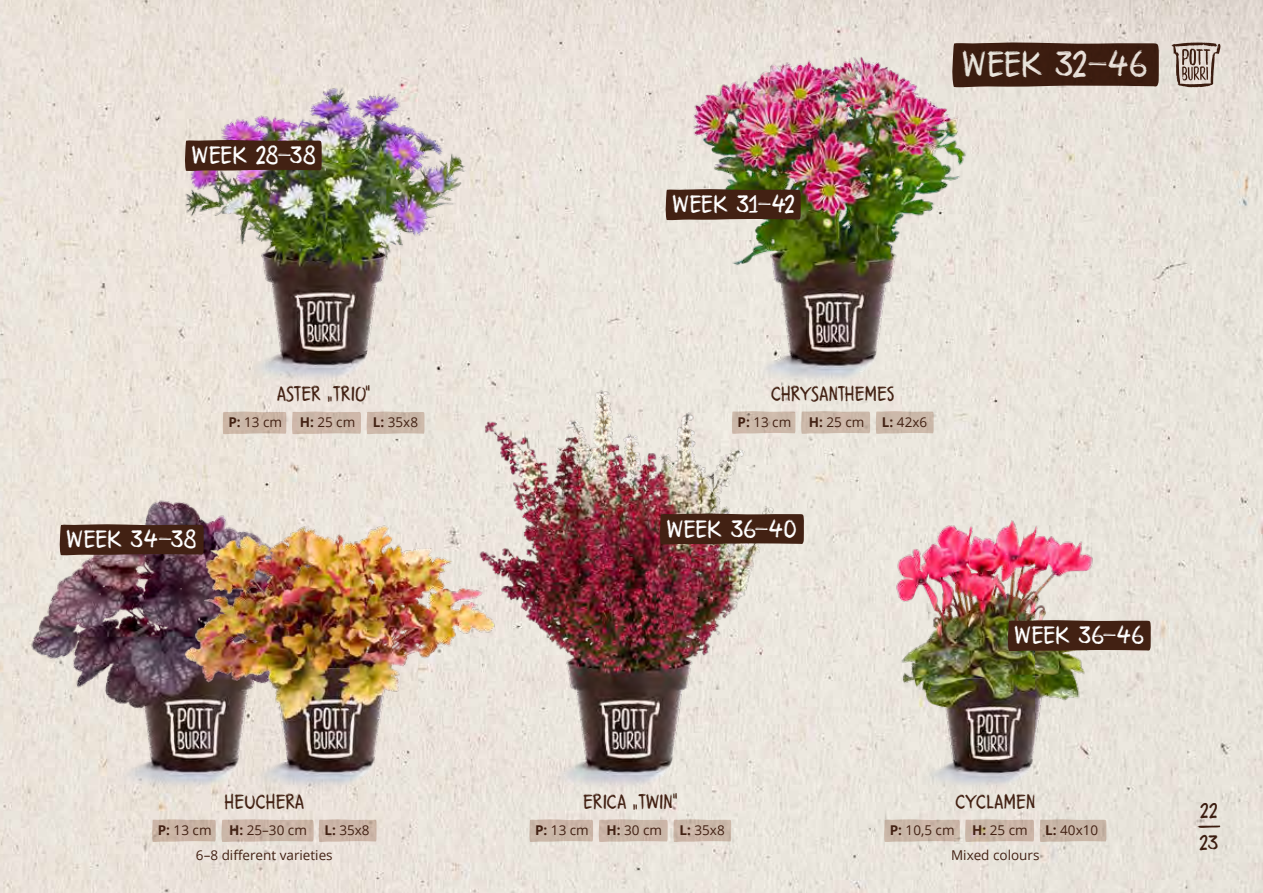
<style>
.page{position:relative;width:1263px;height:893px;background:#fff}
.page>*{position:absolute;margin:0;border:0;box-sizing:border-box;transform-origin:0 0}
.t1{font:37.35px "Attaboy";color:#fff}
.t2{font:25.8px "Attaboy";color:#fff}
.t3{font:21.45px/32.1px "Attaboy";color:#422113}
.t4{font:21px "Attaboy";letter-spacing:-.01em;color:#422113}
.t5{font:21px "Attaboy";letter-spacing:-.045em;color:#422113}
.t6{font:13.5px "Open Sans";color:#422113}
.s1{font-weight:700}
</style>
<div class="page">
<img style="left:0;top:0;width:1263px;height:893px">
<img style="left:31px;top:361px;width:42px;height:440px">
<svg style="left:1197px;top:825px;width:23px;height:3px"></svg>
<img style="left:619px;top:42px;width:421px;height:356px">
<svg style="left:665px;top:189px;width:136px;height:32px;background:#4a2c1d"></svg>
<svg style="left:1171px;top:42px;width:49px;height:45px;background:#aa9a91"></svg>
<svg style="left:951px;top:42px;width:208px;height:46px;background:#482b1e"></svg>
<img style="left:110px;top:44px;width:421px;height:317px">
<svg style="left:184px;top:140px;width:138px;height:32px;background:#49291d"></svg>
<img style="left:415px;top:317px;width:421px;height:510px">
<img style="left:73px;top:361px;width:504px;height:440px">
<img style="left:759px;top:398px;width:458px;height:400px">
<svg style="left:152px;top:819px;width:225px;height:23px;background:#cdb9ab"></svg>
<svg style="left:529px;top:819px;width:202px;height:23px;background:#cdbbad"></svg>
<svg style="left:1007px;top:620px;width:144px;height:32px;background:#4b2c1d"></svg>
<svg style="left:659px;top:513px;width:145px;height:32px;background:#4c2b1e"></svg>
<svg style="left:59px;top:524px;width:145px;height:32px;background:#48281c"></svg>
<svg style="left:884px;top:819px;width:222px;height:23px;background:#ccbaac"></svg>
<div style="left:0;top:274px;width:31px;height:589px;background:#ebe4db"></div>
<h2 class="t2" style="left:191px;top:138px;width:126px">WEEK 28–38</h2>
<h2 class="t2" style="left:672px;top:187px;width:124px">WEEK 31–42</h2>
<h1 class="t1" style="left:962px;top:40px;width:187px">WEEK 32–46</h1>
<h3 class="t5" style="left:277px;top:380px;width:95px">ASTER „TRIO“</h3>
<p class="t6" style="left:228px;top:413px;width:55px"><span class="s1">P:</span> 13 cm</p>
<p class="t6" style="left:300px;top:413px;width:57px"><span class="s1">H:</span> 25 cm</p>
<p class="t6" style="left:373px;top:413px;width:47px"><span class="s1">L:</span> 35x8</p>
<h2 class="t2" style="left:66px;top:523px;width:132px">WEEK 34–38</h2>
<h3 class="t4" style="left:771px;top:380px;width:125px">CHRYSANTHEMEs</h3>
<p class="t6" style="left:737px;top:413px;width:55px"><span class="s1">P:</span> 13 cm</p>
<p class="t6" style="left:809px;top:413px;width:57px"><span class="s1">H:</span> 25 cm</p>
<p class="t6" style="left:882px;top:413px;width:47px"><span class="s1">L:</span> 42x6</p>
<h2 class="t2" style="left:666px;top:512px;width:132px">WEEK 36–40</h2>
<h2 class="t2" style="left:1014px;top:618px;width:131px">WEEK 36–46</h2>
<h3 class="t4" style="left:224px;top:788px;width:82px">HEUCHERA</h3>
<h3 class="t4" style="left:583px;top:788px;width:97px">ERICA „TWIN“</h3>
<h3 class="t4" style="left:955px;top:788px;width:82px">CYCLAMEN</h3>
<p class="t6" style="left:158px;top:821px;width:55px"><span class="s1">P:</span> 13 cm</p>
<p class="t6" style="left:229px;top:821px;width:79px"><span class="s1">H:</span> 25–30 cm</p>
<p class="t6" style="left:324px;top:821px;width:47px"><span class="s1">L:</span> 35x8</p>
<p class="t6" style="left:535px;top:821px;width:55px"><span class="s1">P:</span> 13 cm</p>
<p class="t6" style="left:606px;top:821px;width:57px"><span class="s1">H:</span> 30 cm</p>
<p class="t6" style="left:679px;top:821px;width:47px"><span class="s1">L:</span> 35x8</p>
<p class="t6" style="left:890px;top:821px;width:66px"><span class="s1">P:</span> 10,5 cm</p>
<p class="t6" style="left:972px;top:821px;width:57px"><span class="s1">H:</span> 25 cm</p>
<p class="t6" style="left:1045px;top:821px;width:54px"><span class="s1">L:</span> 40x10</p>
<p class="t6" style="left:196px;top:846px;width:138px">6–8 different varieties</p>
<p class="t6" style="left:951px;top:846px;width:90px">Mixed colours</p>
<h3 class="t3" style="left:1199px;top:794px;width:21px">22<br>23</h3>
</div>
